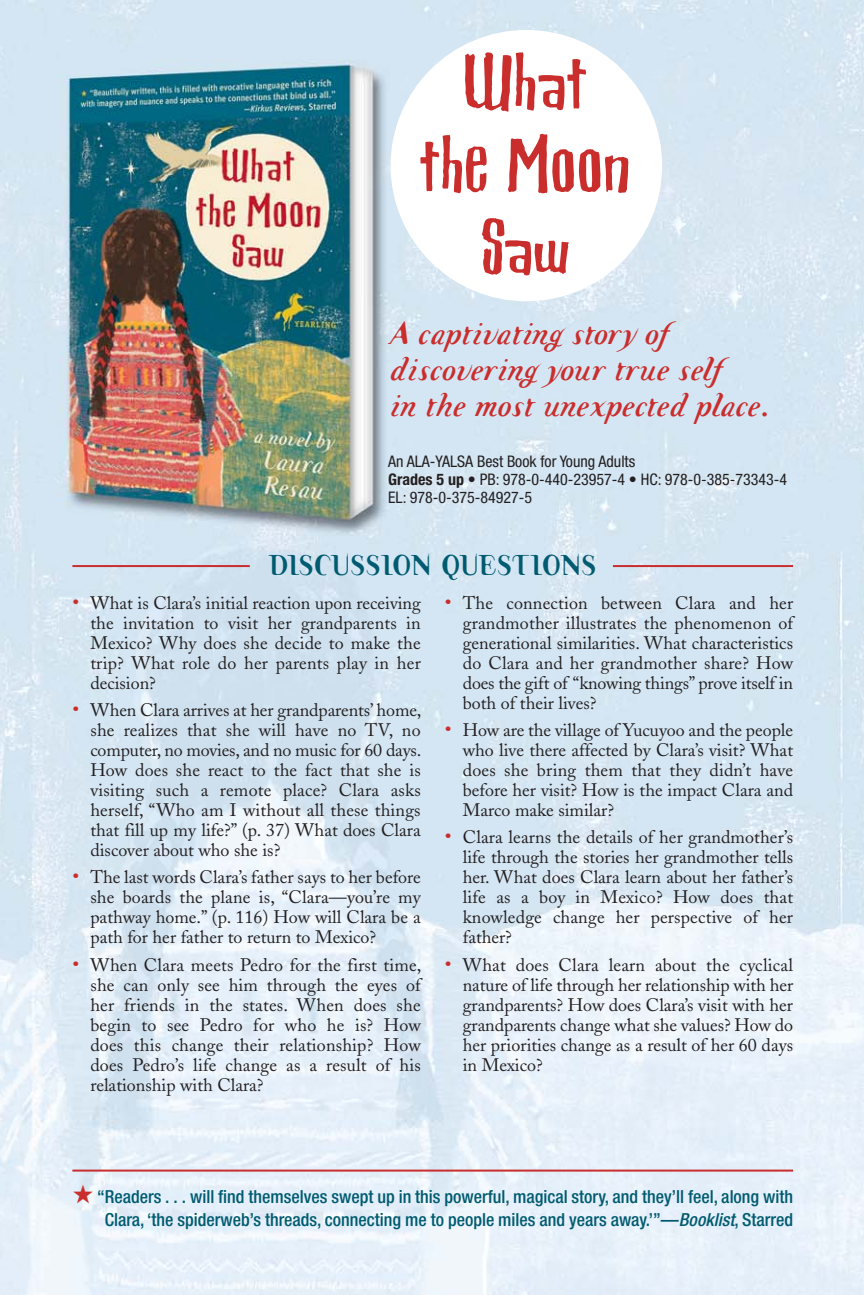
<style>
.page{position:relative;width:864px;height:1295px;background:#fff}
.page>*{position:absolute;margin:0;border:0;box-sizing:border-box;transform-origin:0 0}
.t1{font:73.4px/82.6px "Miscreant";color:#c92e2d;text-align:center}
.t2{font:italic 700 34px/36px "Tema Cantante";color:#c92e2d}
.t3{font:700 30px "Tema Cantante";letter-spacing:-.025em;color:#005b70}
.t4{font:18px/20px "Adobe Caslon";color:#231f20;text-align:justify}
.t5{font:500 condensed 18px/22.8px "Helvetica Neue";color:#005b70;text-align:right}
.t6{font:condensed 16px/18px "Helvetica Neue";color:#231f20}
.s1{font-weight:700}
.s2{font-size:20px;color:#c92e2d}
.s3{color:#c92e2d}
.s4{font-style:italic}
</style>
<div class="page">
<img style="left:0;top:0;width:863px;height:1295px">
<div style="left:390px;top:30px;width:271px;height:271px;background:#fff;border-radius:50%"></div>
<hr style="left:72px;top:1169px;width:720px;height:2px;background:#c92e2d">
<hr style="left:612px;top:565px;width:180px;height:2px;background:#c92e2d">
<hr style="left:72px;top:565px;width:178px;height:2px;background:#c92e2d">
<h1 class="t1" style="left:419px;top:44px;width:213px">What<br>the Moon<br>Saw</h1>
<h2 class="t2" style="left:390px;top:318px;width:380px">A captivating story of discovering your true self<br>in the most unexpected place.</h2>
<p class="t6" style="left:388px;top:453px;width:400px">An ALA-YALSA Best Book for Young Adults<br><span class="s1">Grades 5 up</span> • PB: 978-0-440-23957-4 • HC: 978-0-385-73343-4<br>EL: 978-0-375-84927-5</p>
<h3 class="t3" style="left:268px;top:555px;width:329px">DISCUSSION QUESTIONS</h3>
<p class="t4" style="left:90px;top:595px;width:332px;text-indent:-18px"><span class="s2">•</span> What is Clara’s initial reaction upon receiving the invitation to visit her grandparents in Mexico? Why does she decide to make the trip? What role do her parents play in her decision?</p>
<p class="t4" style="left:90px;top:702px;width:332px;text-indent:-18px"><span class="s2">•</span> When Clara arrives at her grandparents’ home, she realizes that she will have no TV, no computer, no movies, and no music for 60 days.<br>How does she react to the fact that she is visiting such a remote place? Clara asks herself, “Who am I without all these things that fill up my life?” (p. 37) What does Clara discover about who she is?</p>
<p class="t4" style="left:90px;top:869px;width:332px;text-indent:-18px"><span class="s2">•</span> The last words Clara’s father says to her before she boards the plane is, “Clara—you’re my pathway home.” (p. 116) How will Clara be a path for her father to return to Mexico?</p>
<p class="t4" style="left:90px;top:956px;width:332px;text-indent:-18px"><span class="s2">•</span> When Clara meets Pedro for the first time, she can only see him through the eyes of her friends in the states. When does she begin to see Pedro for who he is? How does this change their relationship? How does Pedro’s life change as a result of his relationship with Clara?</p>
<p class="t4" style="left:462px;top:595px;width:332px;text-indent:-18px"><span class="s2">•</span> The connection between Clara and her grandmother illustrates the phenomenon of generational similarities. What characteristics do Clara and her grandmother share? How does the gift of “knowing things” prove itself in both of their lives?</p>
<p class="t4" style="left:462px;top:722px;width:332px;text-indent:-18px"><span class="s2">•</span> How are the village of Yucuyoo and the people who live there affected by Clara’s visit? What does she bring them that they didn’t have before her visit? How is the impact Clara and Marco make similar?</p>
<p class="t4" style="left:462px;top:829px;width:331px;text-indent:-18px"><span class="s2">•</span> Clara learns the details of her grandmother’s life through the stories her grandmother tells her. What does Clara learn about her father’s life as a boy in Mexico? How does that knowledge change her perspective of her father?</p>
<p class="t4" style="left:462px;top:956px;width:332px;text-indent:-18px"><span class="s2">•</span> What does Clara learn about the cyclical nature of life through her relationship with her grandparents? How does Clara’s visit with her grandparents change what she values? How do her priorities change as a result of her 60 days in Mexico?</p>
<p class="t5" style="left:72px;top:1187px;width:722px"><span class="s3">★</span> “Readers . . . will find themselves swept up in this powerful, magical story, and they’ll feel, along with<br>Clara, ‘the spiderweb’s threads, connecting me to people miles and years away.’”—<span class="s4">Booklist</span>, Starred</p>
</div>
